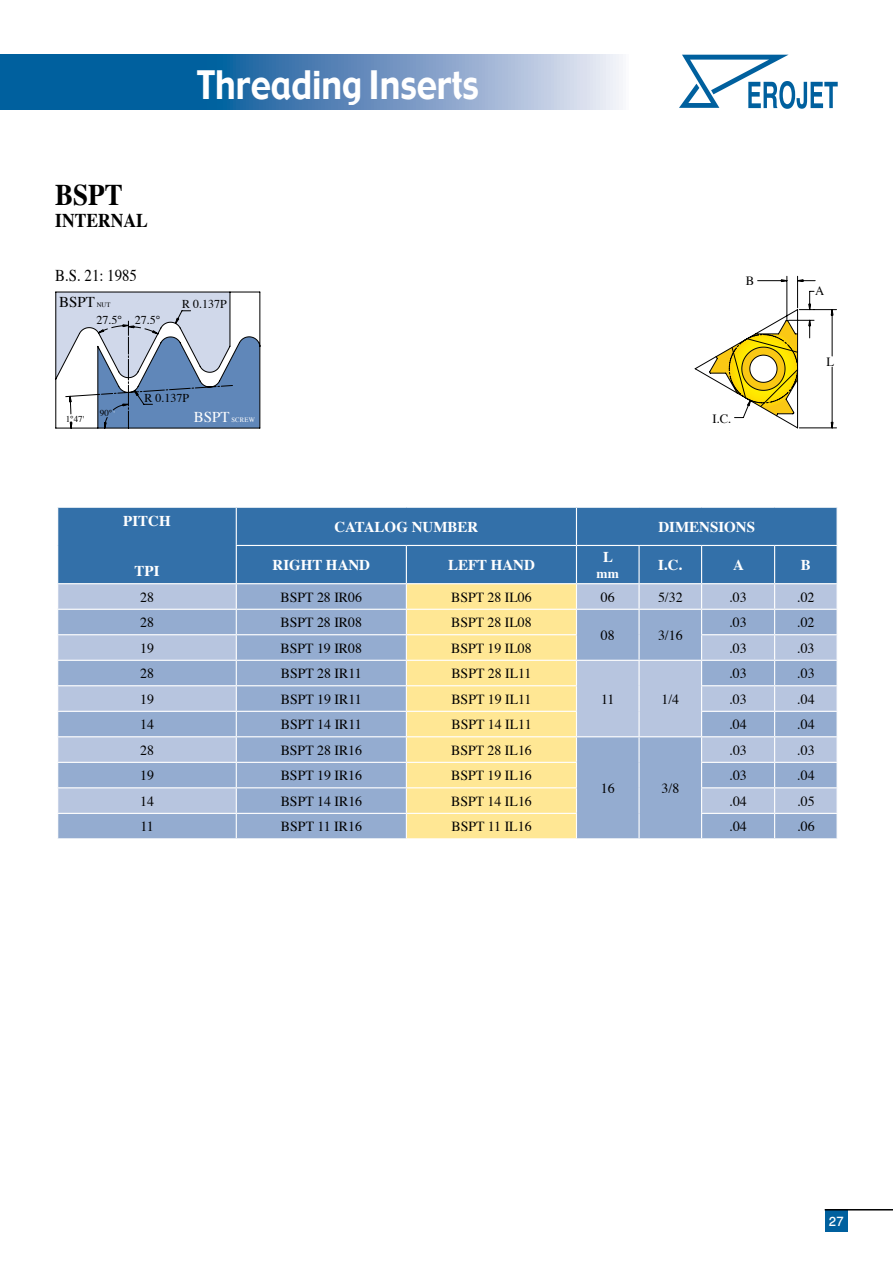
<style>
.page{position:relative;width:893px;height:1263px;background:#fff}
.page>*{position:absolute;margin:0;border:0;box-sizing:border-box;transform-origin:0 0}
.t1{font:38.25px "Gadget";color:#fff;scale:.89 1}
.t2{font:700 30px "Times";color:#000;scale:.9 1}
.t3{font:700 19.5px "Times";color:#000;scale:.9 1}
.t4{font:500 18px "Win Soft Pro";color:#fff}
.t5{font:16.5px "Times";color:#000;scale:.9 1}
.t6{font:700 15px "Times";color:#fff}
.t7{font:15px "Times";color:#000}
.t8{font:15px "Times";color:#fff}
.t9{font:13.8px "Times";color:#000}
.t10{font:700 13.5px "Times";color:#fff}
.t11{font:12.6px "Times";color:#000}
.t12{font:12px "Times";color:#000}
.t13{font:9px "Times";color:#000}
.t14{font:6.75px "Times";letter-spacing:.04em;color:#fff}
.t15{font:6.75px "Times";color:#000}
</style>
<div class="page">
<svg style="left:0;top:55px;width:623px;height:54px;background:#538ab9"></svg>
<div style="left:825px;top:1209px;width:23px;height:22px;background:#00609e"></div>
<hr style="left:825px;top:1209px;width:68px;height:1px;background:#000">
<svg style="left:679px;top:55px;width:159px;height:54px"></svg>
<div style="left:58px;top:508px;width:779px;height:75px;background:#3370a9"></div>
<svg style="left:58px;top:584px;width:178px;height:25px;background:#b8c6df"></svg>
<svg style="left:58px;top:610px;width:178px;height:228px;background:#a4b8d7"></svg>
<hr style="left:576px;top:508px;width:1px;height:37px;background:#fff">
<hr style="left:236px;top:508px;width:1px;height:37px;background:#fff">
<hr style="left:57px;top:634px;width:179px;height:1px;background:#fff">
<hr style="left:57px;top:660px;width:179px;height:1px;background:#fff">
<hr style="left:57px;top:685px;width:179px;height:1px;background:#fff">
<hr style="left:57px;top:711px;width:179px;height:1px;background:#fff">
<hr style="left:57px;top:736px;width:179px;height:1px;background:#fff">
<hr style="left:57px;top:762px;width:179px;height:1px;background:#fff">
<hr style="left:57px;top:787px;width:179px;height:1px;background:#fff">
<hr style="left:57px;top:813px;width:179px;height:1px;background:#fff">
<svg style="left:236px;top:545px;width:601px;height:294px;background:#abbac1"></svg>
<hr style="left:406px;top:838px;width:170px;height:1px;background:#fff">
<hr style="left:236px;top:838px;width:170px;height:1px;background:#fff">
<svg style="left:695px;top:276px;width:142px;height:152px"></svg>
<svg style="left:55px;top:291px;width:205px;height:138px"></svg>
<h1 class="t1" style="left:197px;top:60px;width:318px">Threading Inserts</h1>
<h2 class="t2" style="left:55px;top:166px;width:77px">BSPT</h2>
<h3 class="t3" style="left:55px;top:202px;width:104px">INTERNAL</h3>
<p class="t5" style="left:55px;top:260px;width:92px">B.S. 21: 1985</p>
<p class="t7" style="left:59px;top:288px;width:37px">BSPT</p>
<p class="t15" style="left:97px;top:298px;width:15px">NUT</p>
<p class="t12" style="left:97px;top:308px;width:27px">27.5°</p>
<p class="t12" style="left:135px;top:308px;width:27px">27.5°</p>
<p class="t12" style="left:182px;top:293px;width:46px">R 0.137P</p>
<p class="t13" style="left:66px;top:410px;width:20px">1°47'</p>
<p class="t13" style="left:100px;top:404px;width:14px">90°</p>
<p class="t12" style="left:145px;top:386px;width:46px">R 0.137P</p>
<p class="t8" style="left:194px;top:403px;width:37px">BSPT</p>
<p class="t14" style="left:231px;top:414px;width:25px">SCREW</p>
<p class="t11" style="left:746px;top:269px;width:10px">B</p>
<p class="t11" style="left:712px;top:407px;width:20px">I.C.</p>
<p class="t11" style="left:815px;top:279px;width:11px">A</p>
<p class="t11" style="left:826px;top:350px;width:9px">L</p>
<p class="t6" style="left:123px;top:507px;width:49px">PITCH</p>
<p class="t6" style="left:134px;top:556px;width:27px">TPI</p>
<p class="t6" style="left:334px;top:512px;width:146px">CATALOG NUMBER</p>
<p class="t6" style="left:658px;top:512px;width:98px">DIMENSIONS</p>
<p class="t6" style="left:272px;top:551px;width:99px">RIGHT HAND</p>
<p class="t6" style="left:448px;top:551px;width:88px">LEFT HAND</p>
<p class="t6" style="left:603px;top:542px;width:11px">L</p>
<p class="t10" style="left:597px;top:561px;width:24px">mm</p>
<p class="t6" style="left:658px;top:551px;width:26px">I.C.</p>
<p class="t6" style="left:733px;top:551px;width:12px">A</p>
<p class="t6" style="left:801px;top:551px;width:12px">B</p>
<p class="t9" style="left:140px;top:584px;width:15px">28</p>
<p class="t9" style="left:281px;top:584px;width:83px">BSPT 28 IR06</p>
<p class="t9" style="left:451px;top:584px;width:82px">BSPT 28 IL06</p>
<p class="t9" style="left:601px;top:584px;width:15px">06</p>
<p class="t9" style="left:658px;top:584px;width:26px">5/32</p>
<p class="t9" style="left:729px;top:584px;width:19px">.03</p>
<p class="t9" style="left:797px;top:584px;width:19px">.02</p>
<p class="t9" style="left:729px;top:610px;width:19px">.03</p>
<p class="t9" style="left:797px;top:610px;width:19px">.02</p>
<p class="t9" style="left:601px;top:622px;width:15px">08</p>
<p class="t9" style="left:658px;top:622px;width:26px">3/16</p>
<p class="t9" style="left:140px;top:610px;width:15px">28</p>
<p class="t9" style="left:281px;top:610px;width:83px">BSPT 28 IR08</p>
<p class="t9" style="left:451px;top:610px;width:82px">BSPT 28 IL08</p>
<p class="t9" style="left:140px;top:635px;width:15px">19</p>
<p class="t9" style="left:281px;top:635px;width:83px">BSPT 19 IR08</p>
<p class="t9" style="left:451px;top:635px;width:82px">BSPT 19 IL08</p>
<p class="t9" style="left:729px;top:635px;width:19px">.03</p>
<p class="t9" style="left:797px;top:635px;width:19px">.03</p>
<p class="t9" style="left:729px;top:661px;width:19px">.03</p>
<p class="t9" style="left:797px;top:661px;width:19px">.03</p>
<p class="t9" style="left:601px;top:686px;width:15px">11</p>
<p class="t9" style="left:661px;top:686px;width:19px">1/4</p>
<p class="t9" style="left:140px;top:661px;width:15px">28</p>
<p class="t9" style="left:281px;top:661px;width:82px">BSPT 28 IR11</p>
<p class="t9" style="left:451px;top:661px;width:82px">BSPT 28 IL11</p>
<p class="t9" style="left:140px;top:686px;width:15px">19</p>
<p class="t9" style="left:281px;top:686px;width:82px">BSPT 19 IR11</p>
<p class="t9" style="left:451px;top:686px;width:82px">BSPT 19 IL11</p>
<p class="t9" style="left:729px;top:686px;width:19px">.03</p>
<p class="t9" style="left:797px;top:686px;width:19px">.04</p>
<p class="t9" style="left:140px;top:712px;width:15px">14</p>
<p class="t9" style="left:281px;top:712px;width:82px">BSPT 14 IR11</p>
<p class="t9" style="left:451px;top:712px;width:82px">BSPT 14 IL11</p>
<p class="t9" style="left:729px;top:712px;width:19px">.04</p>
<p class="t9" style="left:797px;top:712px;width:19px">.04</p>
<p class="t9" style="left:729px;top:737px;width:19px">.03</p>
<p class="t9" style="left:797px;top:737px;width:19px">.03</p>
<p class="t9" style="left:601px;top:775px;width:15px">16</p>
<p class="t9" style="left:662px;top:775px;width:19px">3/8</p>
<p class="t9" style="left:140px;top:737px;width:15px">28</p>
<p class="t9" style="left:281px;top:737px;width:83px">BSPT 28 IR16</p>
<p class="t9" style="left:451px;top:737px;width:82px">BSPT 28 IL16</p>
<p class="t9" style="left:140px;top:763px;width:15px">19</p>
<p class="t9" style="left:281px;top:763px;width:83px">BSPT 19 IR16</p>
<p class="t9" style="left:451px;top:763px;width:82px">BSPT 19 IL16</p>
<p class="t9" style="left:729px;top:763px;width:19px">.03</p>
<p class="t9" style="left:797px;top:763px;width:19px">.04</p>
<p class="t9" style="left:140px;top:788px;width:15px">14</p>
<p class="t9" style="left:281px;top:788px;width:83px">BSPT 14 IR16</p>
<p class="t9" style="left:451px;top:788px;width:82px">BSPT 14 IL16</p>
<p class="t9" style="left:729px;top:788px;width:19px">.04</p>
<p class="t9" style="left:797px;top:788px;width:19px">.05</p>
<p class="t9" style="left:140px;top:814px;width:15px">11</p>
<p class="t9" style="left:281px;top:814px;width:82px">BSPT 11 IR16</p>
<p class="t9" style="left:451px;top:814px;width:82px">BSPT 11 IL16</p>
<p class="t9" style="left:730px;top:814px;width:19px">.04</p>
<p class="t9" style="left:797px;top:814px;width:19px">.06</p>
<h3 class="t4" style="left:829px;top:1209px;width:16px">27</h3>
</div>
